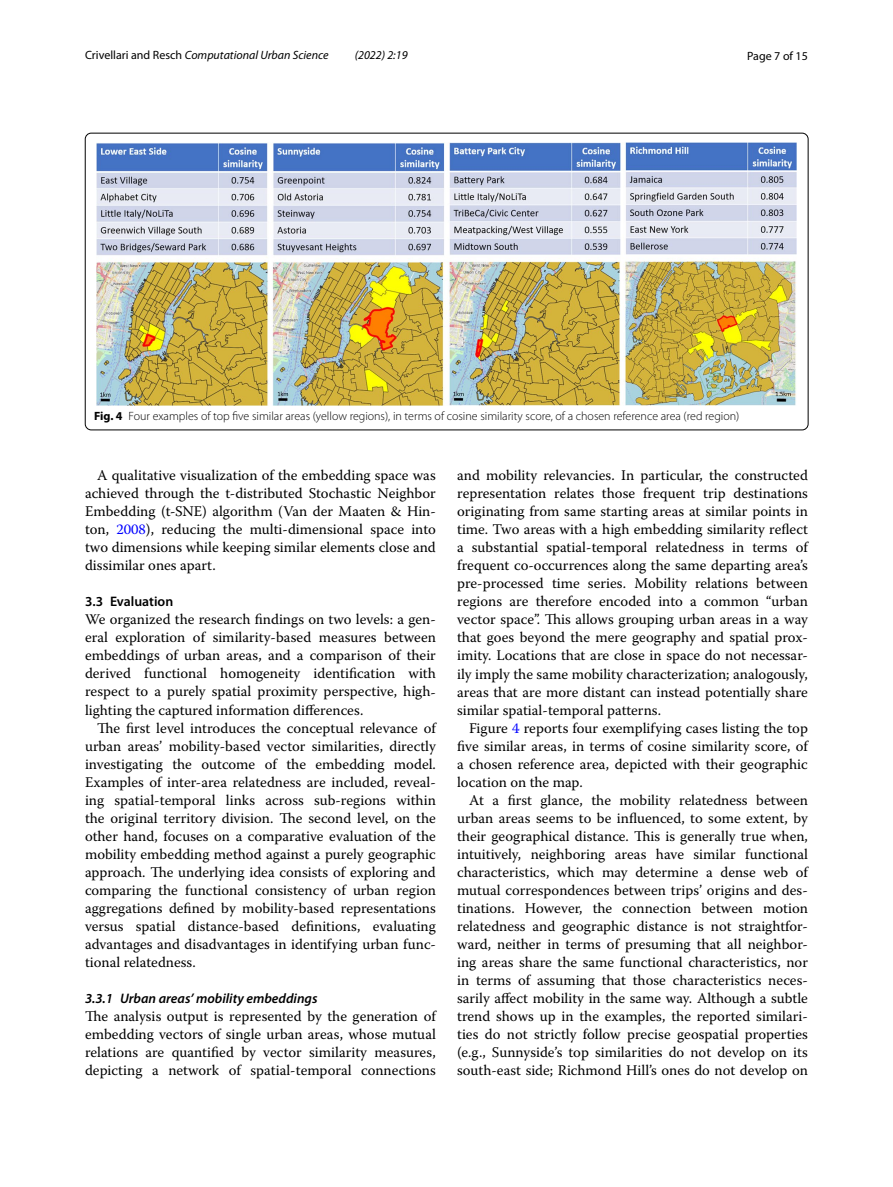
<style>
.page{position:relative;width:893px;height:1187px;background:#fff}
.page>*{position:absolute;margin:0;border:0;box-sizing:border-box;transform-origin:0 0}
.t1{font:14.7px/18px "Warnock Pro";color:#000;text-align:justify}
.t2{font:italic 600 13.8px "Myriad Pro";color:#000}
.t3{font:600 13.8px "Myriad Pro";color:#000}
.t4{font:300 12px "Myriad Pro";color:#000}
.t5{font:italic 12px "Myriad Pro";color:#000}
.t6{font:12px "Myriad Pro";color:#000}
.s1{font-style:normal}
.s2{font-weight:700}
.s3{color:#00f}
</style>
<div class="page">
<img style="left:96px;top:142px;width:701px;height:263px">
<p class="t5" style="left:85px;top:48px;width:245px"><span class="s1">Crivellari and Resch</span> Computational Urban Science</p>
<p class="t5" style="left:355px;top:48px;width:54px">(2022) 2:19</p>
<p class="t6" style="left:747px;top:48px;width:62px">Page 7 of 15</p>
<p class="t4" style="left:94px;top:410px;width:647px"><span class="s2">Fig. 4</span> Four examples of top five similar areas (yellow regions), in terms of cosine similarity score, of a chosen reference area (red region)</p>
<p class="t1" style="left:85px;top:466px;width:352px;text-indent:12px">A qualitative visualization of the embedding space was achieved through the t-distributed Stochastic Neighbor Embedding (t-SNE) algorithm (Van der Maaten &amp; Hin&shy;ton, <span class="s3">2008</span>), reducing the multi-dimensional space into two dimensions while keeping similar elements close and dissimilar ones apart.</p>
<p class="t3" style="left:85px;top:593px;width:90px">3.3 Evaluation</p>
<p class="t1" style="left:85px;top:610px;width:352px">We organized the research findings on two levels: a gen&shy;eral exploration of similarity-based measures between embeddings of urban areas, and a comparison of their derived functional homogeneity identification with respect to a purely spatial proximity perspective, high&shy;lighting the captured information differences.</p>
<p class="t1" style="left:85px;top:718px;width:352px;text-indent:12px">The first level introduces the conceptual relevance of urban areas’ mobility-based vector similarities, directly investigating the outcome of the embedding model.<br>Examples of inter-area relatedness are included, reveal&shy;ing spatial-temporal links across sub-regions within the original territory division. The second level, on the other hand, focuses on a comparative evaluation of the mobility embedding method against a purely geographic approach. The underlying idea consists of exploring and comparing the functional consistency of urban region aggregations defined by mobility-based representations versus spatial distance-based definitions, evaluating advantages and disadvantages in identifying urban func&shy;tional relatedness.</p>
<p class="t2" style="left:85px;top:989px;width:234px">3.3.1 Urban areas’ mobility embeddings</p>
<p class="t1" style="left:85px;top:1006px;width:352px">The analysis output is represented by the generation of embedding vectors of single urban areas, whose mutual relations are quantified by vector similarity measures, depicting a network of spatial-temporal connections</p>
<p class="t1" style="left:457px;top:466px;width:352px">and mobility relevancies. In particular, the constructed representation relates those frequent trip destinations originating from same starting areas at similar points in time. Two areas with a high embedding similarity reflect a substantial spatial-temporal relatedness in terms of frequent co-occurrences along the same departing area’s pre-processed time series. Mobility relations between regions are therefore encoded into a common “urban vector space”. This allows grouping urban areas in a way that goes beyond the mere geography and spatial prox&shy;imity. Locations that are close in space do not necessar&shy;ily imply the same mobility characterization; analogously, areas that are more distant can instead potentially share similar spatial-temporal patterns.</p>
<p class="t1" style="left:457px;top:718px;width:352px;text-indent:12px">Figure <span class="s3">4</span> reports four exemplifying cases listing the top five similar areas, in terms of cosine similarity score, of a chosen reference area, depicted with their geographic location on the map.</p>
<p class="t1" style="left:457px;top:790px;width:352px;text-indent:12px">At a first glance, the mobility relatedness between urban areas seems to be influenced, to some extent, by their geographical distance. This is generally true when, intuitively, neighboring areas have similar functional characteristics, which may determine a dense web of mutual correspondences between trips’ origins and des&shy;tinations. However, the connection between motion relatedness and geographic distance is not straightfor&shy;ward, neither in terms of presuming that all neighbor&shy;ing areas share the same functional characteristics, nor in terms of assuming that those characteristics neces&shy;sarily affect mobility in the same way. Although a subtle trend shows up in the examples, the reported similari&shy;ties do not strictly follow precise geospatial properties (e.g., Sunnyside’s top similarities do not develop on its south-east side; Richmond Hill’s ones do not develop on</p>
</div>
